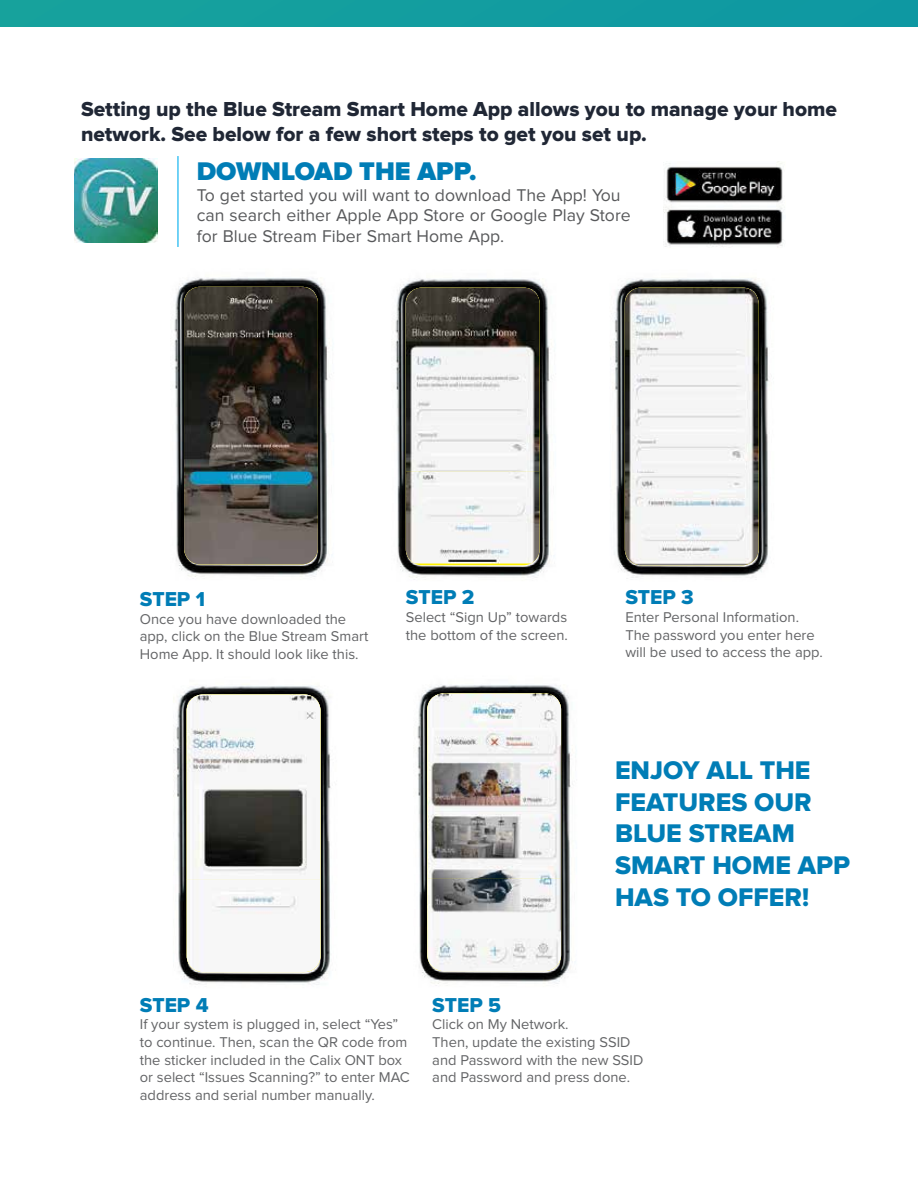
<style>
.page{position:relative;width:918px;height:1188px;background:#fff}
.page>*{position:absolute;margin:0;border:0;box-sizing:border-box;transform-origin:0 0}
.t1{font:26.4px/31.8px "Proxima Nova Extrabld";color:#007db6}
.t2{font:900 26.4px "Proxima Nova";color:#007db6}
.t3{font:21px/25.5px "Proxima Nova Extrabld";color:#202735}
.t4{font:20.85px "Proxima Nova Extrabld";color:#007db6}
.t5{font:17.7px/20.5px "Proxima Nova";color:#58595b}
.t6{font:14.7px/17.7px "Proxima Nova";color:#636466}
</style>
<div class="page">
<div style="left:0;top:0;width:918px;height:27px;background:#139da0"></div>
<img style="left:174px;top:277px;width:156px;height:302px">
<img style="left:417px;top:684px;width:156px;height:302px">
<img style="left:395px;top:278px;width:157px;height:302px">
<img style="left:614px;top:278px;width:155px;height:300px">
<img style="left:184px;top:287px;width:134px;height:277px">
<img style="left:427px;top:693px;width:134px;height:278px">
<svg style="left:406px;top:288px;width:134px;height:277px;fill:#f5f5f5"></svg>
<img style="left:406px;top:288px;width:134px;height:184px">
<img style="left:406px;top:471px;width:1px;height:83px">
<img style="left:625px;top:288px;width:134px;height:277px">
<img style="left:173px;top:686px;width:158px;height:299px">
<img style="left:187px;top:694px;width:134px;height:278px">
<img style="left:74px;top:159px;width:83px;height:83px">
<img style="left:664px;top:161px;width:119px;height:86px">
<hr style="left:177px;top:156px;width:2px;height:91px;background:#00aeef">
<h2 class="t3" style="left:81px;top:97px;width:758px">Setting up the Blue Stream Smart Home App allows you to manage your home network. See below for a few short steps to get you set up.</h2>
<h1 class="t2" style="left:197px;top:160px;width:281px">DOWNLOAD THE APP.</h1>
<p class="t5" style="left:197px;top:185px;width:435px">To get started you will want to download The App! You can search either Apple App Store or Google Play Store for Blue Stream Fiber Smart Home App.</p>
<h3 class="t4" style="left:140px;top:590px;width:67px">STEP 1</h3>
<p class="t6" style="left:140px;top:611px;width:230px">Once you have downloaded the app, click on the Blue Stream Smart<br>Home App. It should look like this.</p>
<h3 class="t4" style="left:406px;top:589px;width:70px">STEP 2</h3>
<p class="t6" style="left:406px;top:609px;width:164px">Select “Sign Up” towards the bottom of the screen.</p>
<h3 class="t4" style="left:625px;top:589px;width:70px">STEP 3</h3>
<p class="t6" style="left:625px;top:609px;width:199px">Enter Personal Information.<br>The password you enter here will be used to access the app.</p>
<h1 class="t1" style="left:615px;top:754px;width:237px">ENJOY ALL THE<br>FEATURES OUR<br>BLUE STREAM<br>SMART HOME APP<br>HAS TO OFFER!</h1>
<h3 class="t4" style="left:140px;top:996px;width:70px">STEP 4</h3>
<p class="t6" style="left:140px;top:1017px;width:272px">If your system is plugged in, select “Yes” to continue. Then, scan the QR code from the sticker included in the Calix ONT box or select “Issues Scanning?” to enter MAC address and serial number manually.</p>
<h3 class="t4" style="left:432px;top:996px;width:70px">STEP 5</h3>
<p class="t6" style="left:432px;top:1017px;width:213px">Click on My Network.<br>Then, update the existing SSID and Password with the new SSID and Password and press done.</p>
</div>
